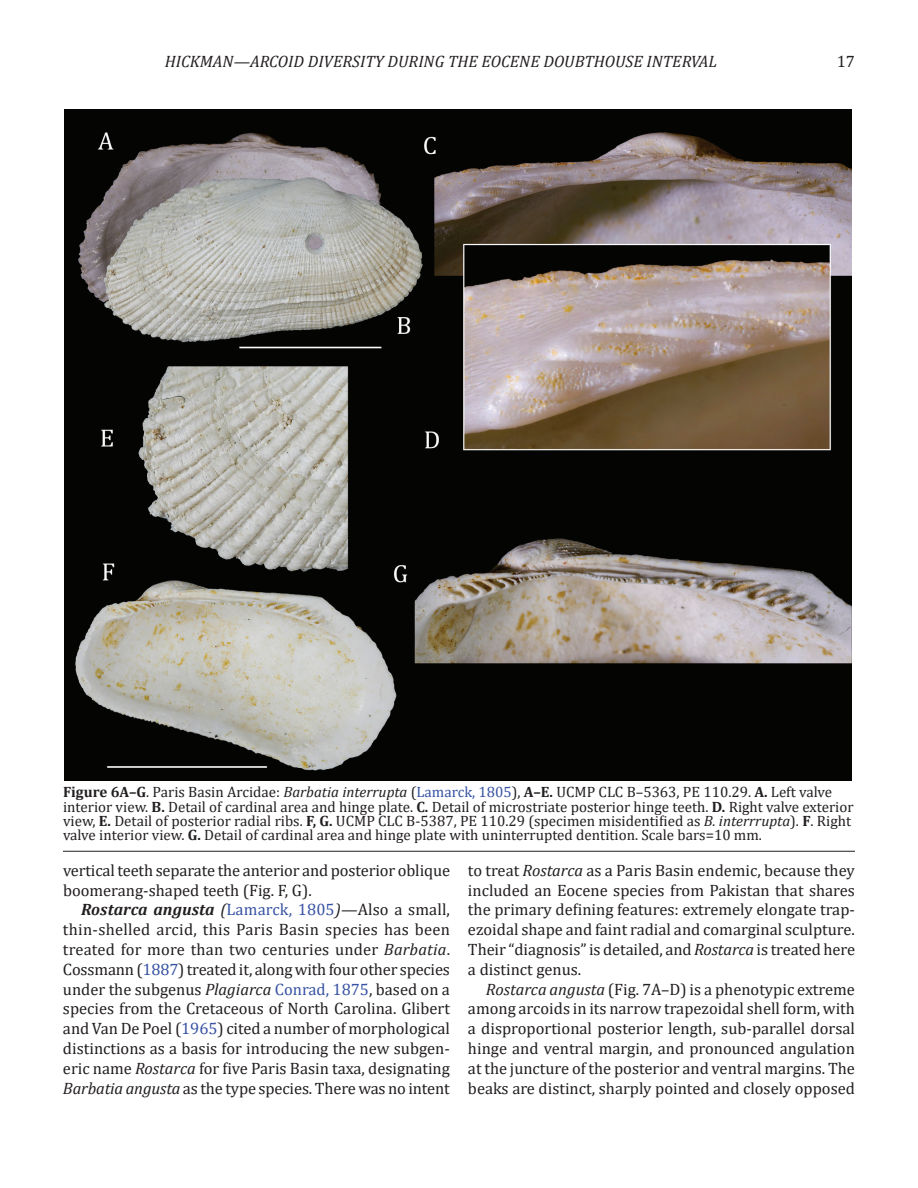
<style>
.page{position:relative;width:918px;height:1188px;background:#fff}
.page>*{position:absolute;margin:0;border:0;box-sizing:border-box;transform-origin:0 0}
.t1{font:16.5px/19.8px "Cambria";letter-spacing:-.005em;color:#231f20;text-align:justify}
.t2{font:italic 16.5px "Cambria";color:#231f20}
.t3{font:15px/14.2px "Cambria";color:#231f20}
.s1{font-weight:700}
.s2{font-style:italic}
.s3{color:#3853a3}
.s4{font-weight:700;font-style:italic}
</style>
<div class="page">
<img style="left:64px;top:109px;width:788px;height:671px">
<hr style="left:63px;top:851px;width:792px;height:1px;background:#231f20">
<p class="t2" style="left:165px;top:50px;width:554px">HICKMAN—ARCOID DIVERSITY DURING THE EOCENE DOUBTHOUSE INTERVAL</p>
<p class="t1" style="left:837px;top:51px;width:20px">17</p>
<p class="t3" style="left:63px;top:785px;width:792px"><span class="s1">Figure 6A–G</span>. Paris Basin Arcidae: <span class="s2">Barbatia interrupta</span> (<span class="s3">Lamarck, 1805</span>), <span class="s1">A–E.</span> UCMP CLC B–5363, PE 110.29. <span class="s1">A.</span> Left valve interior view. <span class="s1">B.</span> Detail of cardinal area and hinge plate. <span class="s1">C.</span> Detail of microstriate posterior hinge teeth. <span class="s1">D.</span> Right valve exterior view, <span class="s1">E.</span> Detail of posterior radial ribs. <span class="s1">F, G.</span> UCMP CLC B-5387, PE 110.29 (specimen misidentified as <span class="s2">B. interrrupta</span>). <span class="s1">F</span>. Right valve interior view. <span class="s1">G.</span> Detail of cardinal area and hinge plate with uninterrupted dentition. Scale bars=10 mm.</p>
<p class="t1" style="left:63px;top:860px;width:389px">vertical teeth separate the anterior and posterior oblique boomerang-shaped teeth (Fig. F, G).</p>
<p class="t1" style="left:63px;top:900px;width:389px;text-indent:18px"><span class="s4">Rostarca angusta</span> <span class="s2">(</span><span class="s3">Lamarck, 1805</span><span class="s2">)—</span>Also a small, thin-shelled arcid, this Paris Basin species has been treated for more than two centuries under <span class="s2">Barbatia</span>.<br>Cossmann (<span class="s3">1887</span>) treated it, along with four other species under the subgenus <span class="s2">Plagiarca</span> <span class="s3">Conrad, 1875</span>, based on a species from the Cretaceous of North Carolina. Glibert and Van De Poel (<span class="s3">1965</span>) cited a number of morphological distinctions as a basis for introducing the new subgen&shy;eric name <span class="s2">Rostarca</span> for five Paris Basin taxa, designating <span class="s2">Barbatia angusta</span> as the type species. There was no intent</p>
<p class="t1" style="left:468px;top:860px;width:389px">to treat <span class="s2">Rostarca</span> as a Paris Basin endemic, because they included an Eocene species from Pakistan that shares the primary defining features: extremely elongate trap&shy;ezoidal shape and faint radial and comarginal sculpture.<br>Their “diagnosis” is detailed, and <span class="s2">Rostarca</span> is treated here a distinct genus.</p>
<p class="t1" style="left:468px;top:979px;width:389px;text-indent:18px"><span class="s2">Rostarca angusta</span> (Fig. 7A–D) is a phenotypic extreme among arcoids in its narrow trapezoidal shell form, with a disproportional posterior length, sub-parallel dorsal hinge and ventral margin, and pronounced angulation at the juncture of the posterior and ventral margins. The beaks are distinct, sharply pointed and closely opposed</p>
</div>
